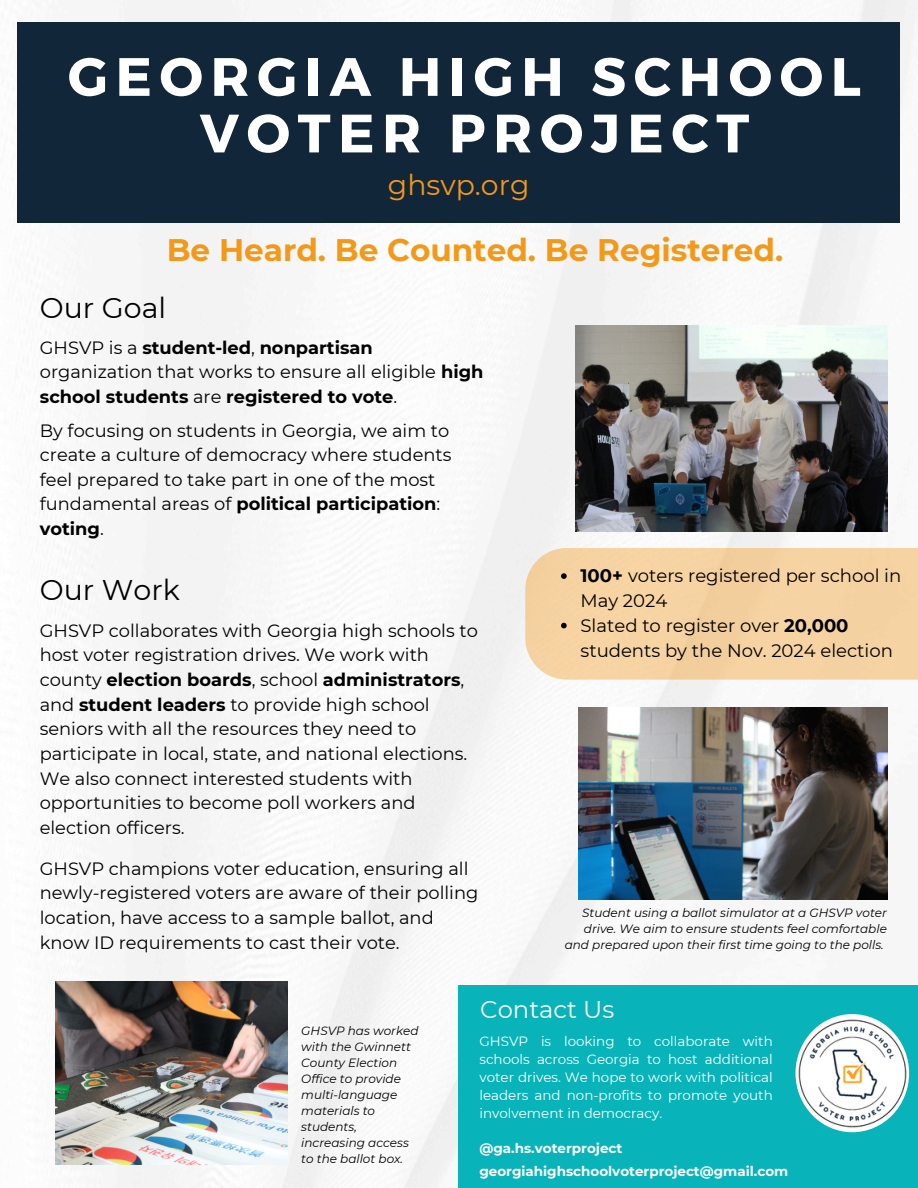
<style>
.page{position:relative;width:918px;height:1188px;background:#fff}
.page>*{position:absolute;margin:0;border:0;box-sizing:border-box;transform-origin:0 0}
.t1{font:700 54px/56.6px "Montserrat";letter-spacing:.14em;color:#fff;text-align:center}
.t2{font:700 31.2px "Montserrat";color:#f39919}
.t3{font:28.5px "Montserrat";color:#000}
.t4{font:28.35px "Montserrat";color:#f39919}
.t5{font:24.3px "Montserrat";color:#fff}
.t6{font:18px/24.8px "Montserrat";color:#000}
.t7{font:17.85px/24.8px "Montserrat";color:#000}
.t8{font:700 17.85px/24.5px "Montserrat";color:#000}
.t9{font:13.5px/18px "Montserrat";color:#fff;text-align:justify}
.t10{font:700 13.5px "Montserrat";color:#fff}
.t11{font:italic 12px/16px "Montserrat";color:#000;text-align:right}
.s1{font-weight:400}
.s2{font-weight:700}
</style>
<div class="page">
<img style="left:17px;top:0;width:901px;height:1188px">
<div style="left:18px;top:22px;width:882px;height:201px;background:#12263a"></div>
<div style="left:525px;top:548px;width:393px;height:132px;background:#f6d3a2"></div>
<div style="left:459px;top:986px;width:459px;height:202px;background:#08b4b9"></div>
<img style="left:795px;top:1014px;width:114px;height:118px;border-radius:50%">
<img style="left:578px;top:707px;width:309px;height:192px">
<img style="left:56px;top:981px;width:232px;height:184px">
<img style="left:576px;top:325px;width:311px;height:206px">
<svg style="left:561px;top:573px;width:6px;height:6px"></svg>
<svg style="left:561px;top:623px;width:6px;height:5px"></svg>
<h5 class="t1" style="left:68px;top:46px;width:795px">GEORGIA HIGH SCHOOL<br>VOTER PROJECT</h5>
<h5 class="t4" style="left:388px;top:168px;width:143px">ghsvp.org</h5>
<h4 class="t2" style="left:167px;top:231px;width:618px">Be Heard. Be Counted. Be Registered.</h4>
<p class="t3" style="left:40px;top:290px;width:128px">Our Goal</p>
<h3 class="t8" style="left:40px;top:335px;width:445px"><span class="s1">GHSVP is a</span> student-led<span class="s1">,</span> nonpartisan <span class="s1">organization that works to ensure all eligible</span> high school students <span class="s1">are</span> registered to vote<span class="s1">.</span></h3>
<h5 class="t7" style="left:40px;top:418px;width:413px">By focusing on students in Georgia, we aim to create a culture of democracy where students feel prepared to take part in one of the most fundamental areas of <span class="s2">political participation</span>: <span class="s2">voting</span>.</h5>
<h5 class="t3" style="left:40px;top:572px;width:142px">Our Work</h5>
<p class="t7" style="left:40px;top:618px;width:440px">GHSVP collaborates with Georgia high schools to host voter registration drives. We work with county <span class="s2">election boards</span>, school <span class="s2">administrators</span>, and <span class="s2">student leaders</span> to provide high school seniors with all the resources they need to participate in local, state, and national elections.<br>We also connect interested students with opportunities to become poll workers and election officers.</p>
<p class="t7" style="left:40px;top:856px;width:440px">GHSVP champions voter education, ensuring all newly-registered voters are aware of their polling location, have access to a sample ballot, and know ID requirements to cast their vote.</p>
<p class="t6" style="left:581px;top:563px;width:322px"><span class="s2">100+</span> voters registered per school in<br>May 2024</p>
<p class="t6" style="left:581px;top:613px;width:314px">Slated to register over <span class="s2">20,000 </span>students by the Nov. 2024 election</p>
<p class="t11" style="left:565px;top:905px;width:324px">Student using a ballot simulator at a GHSVP voter drive. We aim to ensure students feel comfortable and prepared upon their first time going to the polls.</p>
<h6 class="t11" style="left:301px;top:1023px;width:119px;text-align:left">GHSVP has worked with the Gwinnett<br>County Election<br>Office to provide multi-language materials to students, increasing access to the ballot box.</h6>
<p class="t5" style="left:480px;top:995px;width:136px">Contact Us</p>
<p class="t9" style="left:479px;top:1032px;width:295px">GHSVP is looking to collaborate with schools across Georgia to host additional voter drives. We hope to work with political leaders and non-profits to promote youth involvement in democracy.</p>
<h6 class="t10" style="left:479px;top:1139px;width:144px">@ga.hs.voterproject</h6>
<p class="t10" style="left:479px;top:1163px;width:310px">georgiahighschoolvoterproject@gmail.com</p>
</div>
